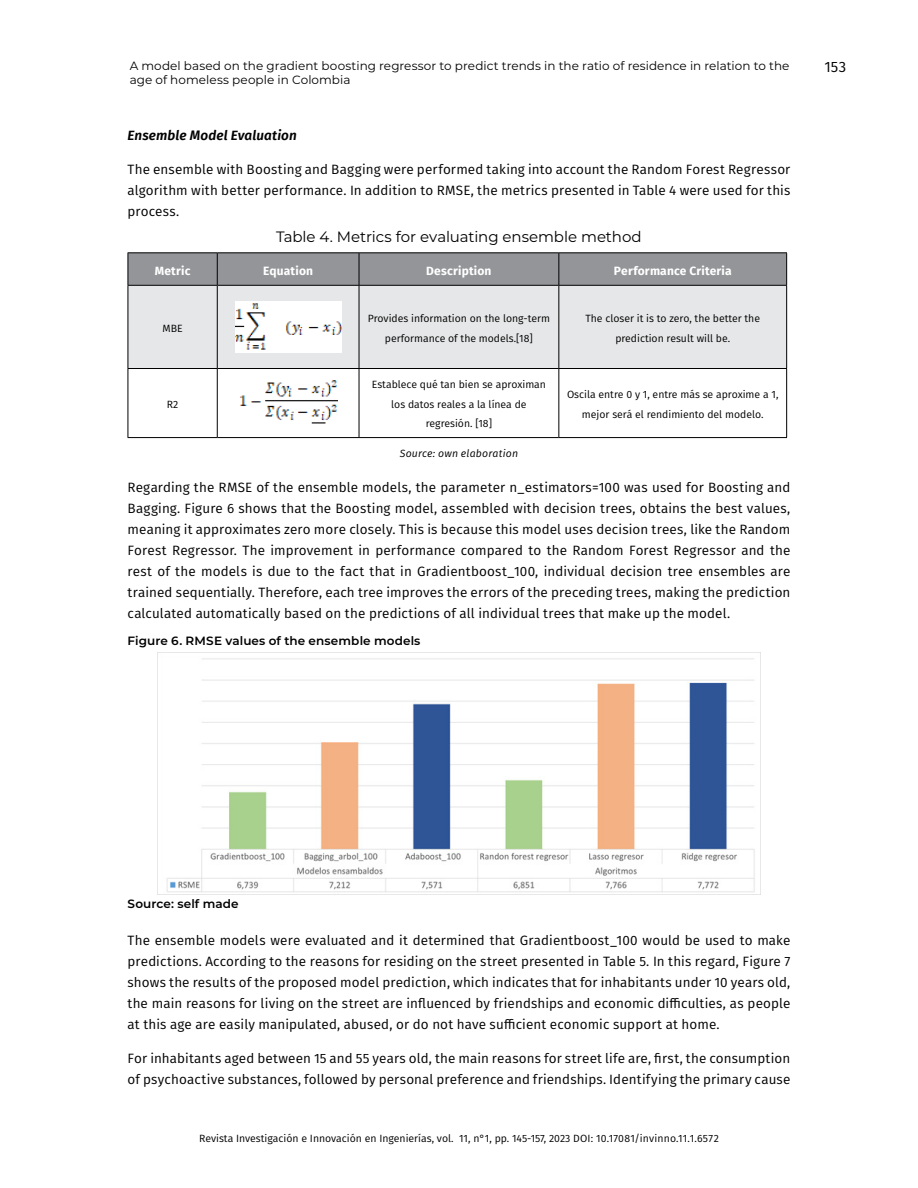
<style>
.page{position:relative;width:918px;height:1188px;background:#fff}
.page>*{position:absolute;margin:0;border:0;box-sizing:border-box;transform-origin:0 0}
.t1{font:15px "Montserrat";letter-spacing:-.005em;color:#000}
.t2{font:15px "Fira Sans";color:#000}
.t3{font:13.5px/21px "Fira Sans";letter-spacing:.01em;color:#000;text-align:justify}
.t4{font:italic 600 13.5px "Fira Sans";letter-spacing:.01em;color:#000}
.t5{font:12px "Montserrat";letter-spacing:.005em;color:#000}
.t6{font:600 12px "Montserrat";letter-spacing:.01em;color:#000}
.t7{font:700 12px "Fira Sans";letter-spacing:.015em;color:#fff}
.t8{font:10.5px/19.5px "Fira Sans";color:#000;text-align:center}
.t9{font:italic 10.5px "Fira Sans";letter-spacing:.015em;color:#000}
</style>
<div class="page">
<div style="left:129px;top:253px;width:657px;height:32px;background:#939598"></div>
<div style="left:129px;top:286px;width:657px;height:82px;background:#e6e7e8"></div>
<hr style="left:128px;top:252px;width:89px;height:1px;background:#000">
<hr style="left:217px;top:252px;width:142px;height:1px;background:#000">
<hr style="left:359px;top:252px;width:200px;height:1px;background:#000">
<hr style="left:559px;top:252px;width:228px;height:1px;background:#000">
<hr style="left:128px;top:285px;width:89px;height:1px;background:#000">
<hr style="left:217px;top:285px;width:142px;height:1px;background:#000">
<hr style="left:359px;top:285px;width:200px;height:1px;background:#000">
<hr style="left:559px;top:285px;width:228px;height:1px;background:#000">
<hr style="left:128px;top:368px;width:89px;height:1px;background:#000">
<hr style="left:217px;top:368px;width:142px;height:1px;background:#000">
<hr style="left:359px;top:368px;width:200px;height:1px;background:#000">
<hr style="left:559px;top:368px;width:228px;height:1px;background:#000">
<hr style="left:128px;top:437px;width:89px;height:1px;background:#000">
<hr style="left:217px;top:437px;width:142px;height:1px;background:#000">
<hr style="left:359px;top:437px;width:200px;height:1px;background:#000">
<hr style="left:559px;top:437px;width:228px;height:1px;background:#000">
<hr style="left:128px;top:253px;width:1px;height:32px;background:#000">
<hr style="left:128px;top:286px;width:1px;height:82px;background:#000">
<hr style="left:128px;top:369px;width:1px;height:68px;background:#000">
<hr style="left:217px;top:253px;width:1px;height:32px;background:#000">
<hr style="left:359px;top:253px;width:1px;height:32px;background:#000">
<hr style="left:558px;top:253px;width:1px;height:32px;background:#000">
<hr style="left:786px;top:253px;width:1px;height:32px;background:#000">
<hr style="left:217px;top:286px;width:1px;height:82px;background:#000">
<hr style="left:359px;top:286px;width:1px;height:82px;background:#000">
<hr style="left:558px;top:286px;width:1px;height:82px;background:#000">
<hr style="left:786px;top:286px;width:1px;height:82px;background:#000">
<hr style="left:217px;top:369px;width:1px;height:68px;background:#000">
<hr style="left:359px;top:369px;width:1px;height:68px;background:#000">
<hr style="left:558px;top:369px;width:1px;height:68px;background:#000">
<hr style="left:786px;top:369px;width:1px;height:68px;background:#000">
<img style="left:235px;top:301px;width:106px;height:52px">
<img style="left:239px;top:380px;width:98px;height:44px">
<img style="left:157px;top:652px;width:604px;height:242px">
<p class="t5" style="left:130px;top:57px;width:661px">A model based on the gradient boosting regressor to predict trends in the ratio of residence in relation to the</p>
<p class="t2" style="left:824px;top:56px;width:23px">153</p>
<p class="t5" style="left:130px;top:71px;width:222px">age of homeless people in Colombia</p>
<p class="t4" style="left:128px;top:124px;width:171px">Ensemble Model Evaluation</p>
<p class="t3" style="left:128px;top:158px;width:664px">The ensemble with Boosting and Bagging were performed taking into account the Random Forest Regressor algorithm with better performance. In addition to RMSE, the metrics presented in Table 4 were used for this process.</p>
<p class="t1" style="left:276px;top:227px;width:367px">Table 4. Metrics for evaluating ensemble method</p>
<p class="t7" style="left:155px;top:260px;width:37px">Metric</p>
<p class="t7" style="left:263px;top:260px;width:51px">Equation</p>
<p class="t7" style="left:426px;top:260px;width:67px">Description</p>
<p class="t7" style="left:614px;top:260px;width:119px">Performance Criteria</p>
<p class="t8" style="left:163px;top:318px;width:22px">MBE</p>
<p class="t8" style="left:368px;top:308px;width:184px">Provides information on the long-term performance of the models.[18]</p>
<p class="t8" style="left:585px;top:308px;width:176px">The closer it is to zero, the better the prediction result will be.</p>
<p class="t8" style="left:372px;top:375px;width:176px">Establece qué tan bien se aproximan los datos reales a la línea de regresión. [18]</p>
<p class="t8" style="left:567px;top:385px;width:213px">Oscila entre 0 y 1, entre más se aproxime a 1, mejor será el rendimiento del modelo.</p>
<p class="t9" style="left:400px;top:446px;width:120px">Source: own elaboration</p>
<p class="t3" style="left:128px;top:476px;width:664px">Regarding the RMSE of the ensemble models, the parameter n_estimators=100 was used for Boosting and Bagging. Figure 6 shows that the Boosting model, assembled with decision trees, obtains the best values, meaning it approximates zero more closely. This is because this model uses decision trees, like the Random Forest Regressor. The improvement in performance compared to the Random Forest Regressor and the rest of the models is due to the fact that in Gradientboost_100, individual decision tree ensembles are trained sequentially. Therefore, each tree improves the errors of the preceding trees, making the prediction calculated automatically based on the predictions of all individual trees that make up the model.</p>
<p class="t6" style="left:128px;top:632px;width:294px">Figure 6. RMSE values of the ensemble models</p>
<p class="t8" style="left:167px;top:394px;width:13px">R2</p>
<p class="t6" style="left:128px;top:896px;width:113px">Source: self made</p>
<p class="t3" style="left:128px;top:930px;width:664px">The ensemble models were evaluated and it determined that Gradientboost_100 would be used to make predictions. According to the reasons for residing on the street presented in Table 5. In this regard, Figure 7 shows the results of the proposed model prediction, which indicates that for inhabitants under 10 years old, the main reasons for living on the street are influenced by friendships and economic difficulties, as people at this age are easily manipulated, abused, or do not have sufficient economic support at home.</p>
<p class="t3" style="left:128px;top:1048px;width:664px">For inhabitants aged between 15 and 55 years old, the main reasons for street life are, first, the consumption of psychoactive substances, followed by personal preference and friendships. Identifying the primary cause</p>
<p class="t8" style="left:199px;top:1128px;width:521px">Revista Investigación e Innovación en Ingenierías, vol. 11, n°1, pp. 145-157, 2023 DOI: 10.17081/invinno.11.1.6572</p>
</div>
